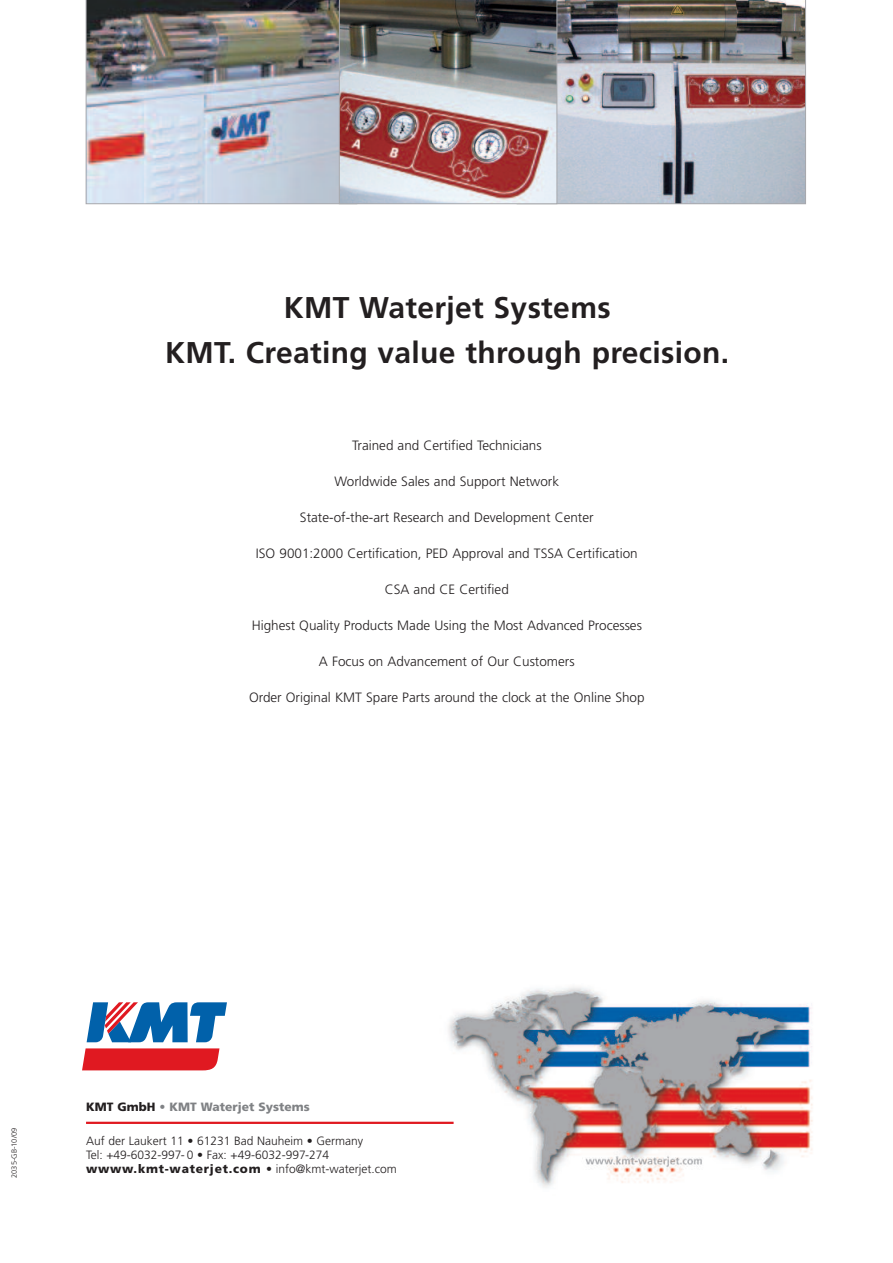
<style>
.page{position:relative;width:893px;height:1263px;background:#fff}
.page>*{position:absolute;margin:0;border:0;box-sizing:border-box;transform-origin:0 0}
.t1{font:700 30px/45px "Frutiger";letter-spacing:.01em;color:#231f20;text-align:center}
.t2{font:300 13.5px "Frutiger";color:#231f20}
.t3{font:300 12px/14.4px "Frutiger";color:#231f20}
.t4{font:900 12px "Frutiger";color:#808285}
.t5{font:300 7.5px "Frutiger";color:#231f20}
.s1{color:#231f20}
.s2{font-weight:900}
</style>
<div class="page">
<img style="left:86px;top:0;width:253px;height:204px">
<img style="left:557px;top:0;width:249px;height:204px">
<img style="left:339px;top:0;width:218px;height:204px">
<img style="left:428px;top:987px;width:385px;height:201px">
<svg style="left:82px;top:1048px;width:137px;height:22px;background:#e1232b"></svg>
<svg style="left:87px;top:1002px;width:140px;height:40px"></svg>
<hr style="left:86px;top:1122px;width:368px;height:2px;background:#e01921">
<h1 class="t1" style="left:165px;top:288px;width:566px">KMT Waterjet Systems<br>KMT. Creating value through precision.</h1>
<p class="t2" style="left:352px;top:440px;width:191px">Trained and Certified Technicians</p>
<p class="t2" style="left:334px;top:476px;width:226px">Worldwide Sales and Support Network</p>
<p class="t2" style="left:300px;top:512px;width:295px">State-of-the-art Research and Development Center</p>
<p class="t2" style="left:256px;top:548px;width:383px">ISO 9001:2000 Certification, PED Approval and TSSA Certification</p>
<p class="t2" style="left:385px;top:584px;width:126px">CSA and CE Certified</p>
<p class="t2" style="left:252px;top:620px;width:392px">Highest Quality Products Made Using the Most Advanced Processes</p>
<p class="t2" style="left:319px;top:656px;width:257px">A Focus on Advancement of Our Customers</p>
<p class="t2" style="left:249px;top:692px;width:397px">Order Original KMT Spare Parts around the clock at the Online Shop</p>
<p class="t5" style="left:11px;top:1178px;width:52px;rotate:-90deg">2035-GB-10/09</p>
<p class="t4" style="left:86px;top:1101px;width:225px"><span class="s1">KMT GmbH</span> • KMT Waterjet Systems</p>
<p class="t3" style="left:86px;top:1134px;width:312px">Auf der Laukert 11 • 61231 Bad Nauheim • Germany<br>Tel: +49-6032-997- 0 • Fax: +49-6032-997-274 <span class="s2">wwww.kmt-waterjet.com</span> • info@kmt-waterjet.com</p>
</div>
